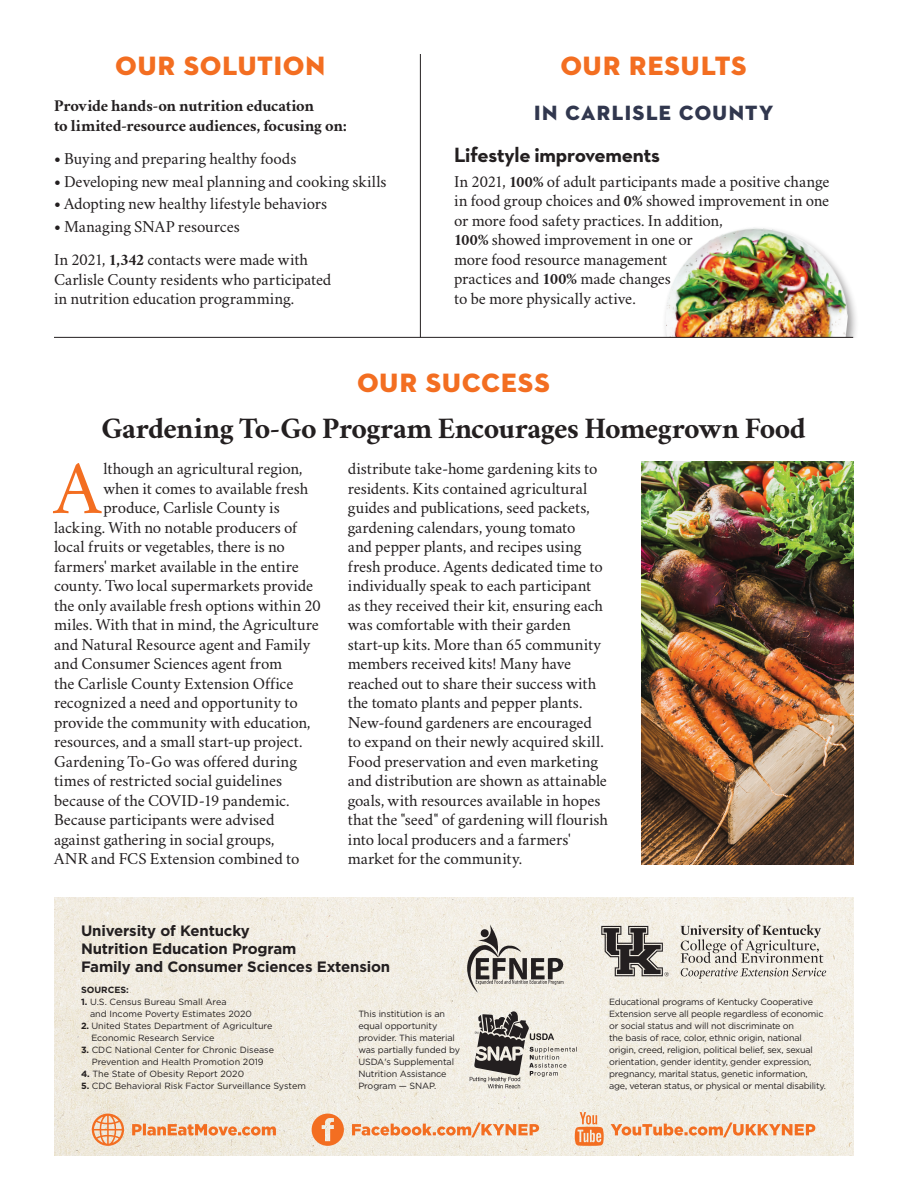
<style>
.page{position:relative;width:918px;height:1188px;background:#fff}
.page>*{position:absolute;margin:0;border:0;box-sizing:border-box;transform-origin:0 0}
.Body{font:75.45px "Crimson";color:#f36e21}
.Headline{font:700 30px "Crimson";letter-spacing:-.02em;color:#231f20}
.Section_Heading{font:27px "Neutraface 2 Display Titling";letter-spacing:.04em;color:#f36e21}
.Subhead{font:700 21px "Neutraface 2 Text";letter-spacing:-.015em;color:#231f20}
.Body_Front{font:21px "Neutraface 2 Display Titling";letter-spacing:.07em;color:#31374e}
.Body-2{font:16.5px/19.5px "Crimson";letter-spacing:-.01em;color:#231f20}
.Body_Front-2{font:16.5px/19.5px "Crimson";letter-spacing:-.01em;color:#231f20}
.Body_Front-3{font:700 16.5px/19.5px "Crimson";letter-spacing:-.01em;color:#231f20}
.Body-3{font:16.5px "Crimson";letter-spacing:.01em;color:#231f20}
.Credit_box_heading{font:700 15px "Gotham";letter-spacing:-.01em;color:#231f20}
.Sources{font:9px/12px "Gotham";letter-spacing:-.02em;color:#231f20}
.Sources-2{font:9px/12px "Gotham";color:#231f20}
.Sources-3{font:700 9px "Gotham";color:#231f20}
.s1{font-weight:700}
</style>
<div class="page">
<img style="left:54px;top:897px;width:799px;height:259px">
<img style="left:663px;top:227px;width:193px;height:110px">
<hr style="left:420px;top:54px;width:1px;height:283px;background:#231f20">
<hr style="left:54px;top:337px;width:799px;height:1px;background:#231f20">
<svg style="left:601px;top:926px;width:68px;height:50px;background:#8d8984"></svg>
<svg style="left:680px;top:924px;width:146px;height:55px;background:#cfcbc3"></svg>
<svg style="left:312px;top:1114px;width:32px;height:32px"></svg>
<svg style="left:352px;top:1123px;width:187px;height:14px;background:#f1b791"></svg>
<svg style="left:132px;top:1124px;width:144px;height:12px;background:#f0ab7e"></svg>
<svg style="left:92px;top:1114px;width:32px;height:32px"></svg>
<svg style="left:611px;top:1123px;width:204px;height:14px;background:#f1b891"></svg>
<svg style="left:575px;top:1112px;width:29px;height:34px"></svg>
<svg style="left:470px;top:1011px;width:107px;height:77px;background:#b7b3ac"></svg>
<svg style="left:467px;top:924px;width:96px;height:68px;background:#bebab3"></svg>
<img style="left:642px;top:462px;width:211px;height:402px">
<p class="Section_Heading" style="left:115px;top:49px;width:211px">OUR SOLUTION</p>
<p class="Section_Heading" style="left:561px;top:49px;width:187px">OUR RESULTS</p>
<p class="Body_Front-3" style="left:54px;top:96px;width:295px">Provide hands-on nutrition education<br>to limited-resource audiences, focusing on:</p>
<p class="Body_Front-2" style="left:54px;top:148px;width:244px"><span class="s1">•</span> Buying and preparing healthy foods</p>
<p class="Body_Front-2" style="left:54px;top:170px;width:334px"><span class="s1">•</span> Developing new meal planning and cooking skills</p>
<p class="Body_Front-2" style="left:54px;top:193px;width:275px"><span class="s1">•</span> Adopting new healthy lifestyle behaviors</p>
<p class="Body_Front-2" style="left:54px;top:216px;width:187px"><span class="s1">•</span> Managing SNAP resources</p>
<p class="Body_Front-2" style="left:54px;top:249px;width:279px">In 2021, <span class="s1">1,342</span> contacts were made with<br>Carlisle County residents who participated in nutrition education programming.</p>
<p class="Body_Front" style="left:534px;top:99px;width:240px">IN CARLISLE COUNTY</p>
<p class="Subhead" style="left:454px;top:142px;width:207px">Lifestyle improvements</p>
<p class="Body_Front-2" style="left:454px;top:171px;width:377px">In 2021, <span class="s1">100%</span> of adult participants made a positive change in food group choices and <span class="s1">0%</span> showed improvement in one or more food safety practices. In addition,<br><span class="s1">100%</span> showed improvement in one or<br>more food resource management<br>practices and <span class="s1">100%</span> made changes<br>to be more physically active.</p>
<p class="Section_Heading" style="left:357px;top:366px;width:194px">OUR SUCCESS</p>
<p class="Headline" style="left:101px;top:406px;width:706px">Gardening To-Go Program Encourages Homegrown Food</p>
<p class="Body" style="left:54px;top:437px;width:49px">A</p>
<p class="Body-2" style="left:104px;top:458px;width:201px">lthough an agricultural region,</p>
<p class="Body-2" style="left:104px;top:477px;width:206px">when it comes to available fresh</p>
<p class="Body-2" style="left:104px;top:497px;width:178px">produce, Carlisle County is</p>
<p class="Body-2" style="left:54px;top:516px;width:245px">lacking. With no notable producers of</p>
<p class="Body-2" style="left:54px;top:536px;width:233px">local fruits or vegetables, there is no</p>
<p class="Body-2" style="left:54px;top:555px;width:246px">farmers' market available in the entire</p>
<p class="Body-2" style="left:54px;top:575px;width:261px">county. Two local supermarkets provide</p>
<p class="Body-2" style="left:54px;top:594px;width:268px">the only available fresh options within 20</p>
<p class="Body-3" style="left:54px;top:613px;width:266px">miles. With that in mind, the Agriculture</p>
<p class="Body-2" style="left:54px;top:633px;width:258px">and Natural Resource agent and Family</p>
<p class="Body-2" style="left:54px;top:653px;width:230px">and Consumer Sciences agent from</p>
<p class="Body-2" style="left:54px;top:672px;width:241px">the Carlisle County Extension Office</p>
<p class="Body-2" style="left:54px;top:692px;width:245px">recognized a need and opportunity to</p>
<p class="Body-2" style="left:54px;top:711px;width:258px">provide the community with education,</p>
<p class="Body-2" style="left:54px;top:731px;width:250px">resources, and a small start-up project.</p>
<p class="Body-2" style="left:54px;top:750px;width:245px">Gardening To-Go was offered during</p>
<p class="Body-2" style="left:54px;top:770px;width:230px">times of restricted social guidelines</p>
<p class="Body-2" style="left:54px;top:789px;width:237px">because of the COVID-19 pandemic.</p>
<p class="Body-2" style="left:54px;top:809px;width:222px">Because participants were advised</p>
<p class="Body-2" style="left:54px;top:828px;width:222px">against gathering in social groups,</p>
<p class="Body-2" style="left:54px;top:848px;width:247px">ANR and FCS Extension combined to</p>
<p class="Body-2" style="left:348px;top:458px;width:262px">distribute take-home gardening kits to residents. Kits contained agricultural guides and publications, seed packets, gardening calendars, young tomato<br>and pepper plants, and recipes using fresh produce. Agents dedicated time to individually speak to each participant as they received their kit, ensuring each was comfortable with their garden start-up kits. More than 65 community members received kits! Many have reached out to share their success with the tomato plants and pepper plants.<br>New-found gardeners are encouraged to expand on their newly acquired skill.<br>Food preservation and even marketing and distribution are shown as attainable goals, with resources available in hopes that the "seed" of gardening will flourish into local producers and a farmers' market for the community.</p>
<p class="Credit_box_heading" style="left:81px;top:921px;width:170px">University of Kentucky</p>
<p class="Credit_box_heading" style="left:81px;top:939px;width:217px">Nutrition Education Program</p>
<p class="Credit_box_heading" style="left:81px;top:957px;width:311px">Family and Consumer Sciences Extension</p>
<p class="Sources" style="left:358px;top:1007px;width:103px">This institution is an equal opportunity provider. This material was partially funded by<br>USDA's Supplemental<br>Nutrition Assistance<br>Program — SNAP.</p>
<p class="Sources-3" style="left:81px;top:984px;width:49px">SOURCES:</p>
<p class="Sources-2" style="left:90px;top:996px;width:163px;text-indent:-9px"><span class="s1">1.</span> U.S. Census Bureau Small Area<br>and Income Poverty Estimates 2020</p>
<p class="Sources-2" style="left:91px;top:1020px;width:183px;text-indent:-10px"><span class="s1">2.</span> United States Department of Agriculture<br>Economic Research Service</p>
<p class="Sources-2" style="left:81px;top:1044px;width:195px;text-align:center"><span class="s1">3.</span> CDC National Center for Chronic Disease<br>Prevention and Health Promotion 2019</p>
<p class="Sources-2" style="left:81px;top:1068px;width:165px"><span class="s1">4.</span> The State of Obesity Report 2020</p>
<p class="Sources-2" style="left:81px;top:1080px;width:226px"><span class="s1">5.</span> CDC Behavioral Risk Factor Surveillance System</p>
<p class="Sources" style="left:609px;top:996px;width:219px">Educational programs of Kentucky Cooperative Extension serve all people regardless of economic or social status and will not discriminate on<br>the basis of race, color, ethnic origin, national origin, creed, religion, political belief, sex, sexual orientation, gender identity, gender expression, pregnancy, marital status, genetic information, age, veteran status, or physical or mental disability.</p>
</div>
